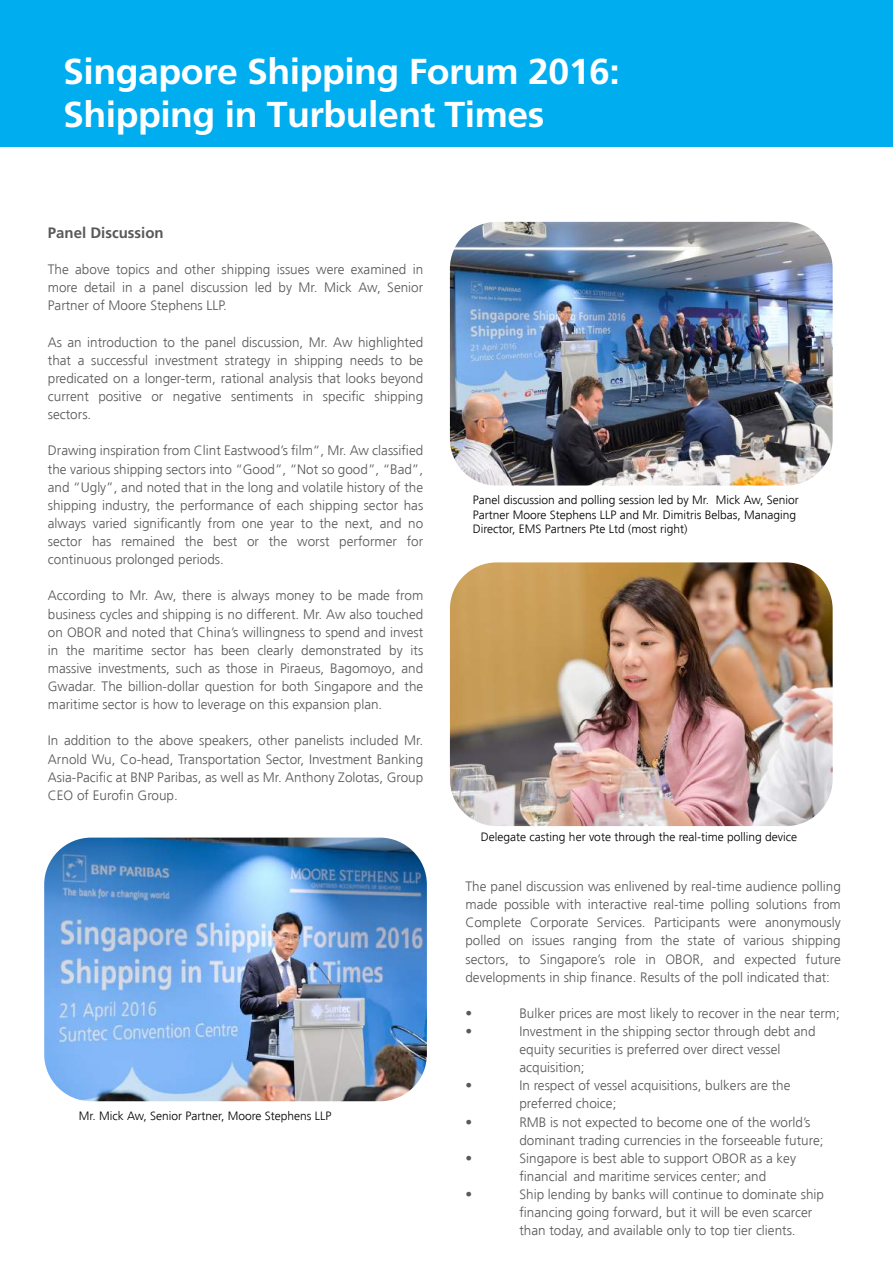
<style>
.page{position:relative;width:893px;height:1263px;background:#fff}
.page>*{position:absolute;margin:0;border:0;box-sizing:border-box;transform-origin:0 0}
.t1{font:700 36px/43.2px "Frutiger LT Std";letter-spacing:-.015em;color:#fff;scale:1.04 1}
.t2{font:700 15.15px "Frutiger LT Std";color:#58595b}
.t3{font:300 13.65px/18.1px "Frutiger LT Std";color:#58595b;text-align:justify}
.t4{font:300 12px/14.4px "Frutiger LT Std";color:#000}
</style>
<div class="page">
<div style="left:0;top:0;width:893px;height:147px;background:#00aeef"></div>
<img style="left:450px;top:222px;width:383px;height:263px">
<img style="left:44px;top:837px;width:383px;height:264px">
<img style="left:450px;top:562px;width:383px;height:264px">
<h1 class="t1" style="left:63px;top:50px;width:537px">Singapore Shipping Forum 2016:<br>Shipping in Turbulent Times</h1>
<p class="t2" style="left:48px;top:224px;width:117px">Panel Discussion</p>
<p class="t3" style="left:48px;top:261px;width:377px">The above topics and other shipping issues were examined in more detail in a panel discussion led by Mr. Mick Aw, Senior Partner of Moore Stephens LLP.</p>
<p class="t3" style="left:48px;top:333px;width:377px">As an introduction to the panel discussion, Mr. Aw highlighted that a successful investment strategy in shipping needs to be predicated on a longer-term, rational analysis that looks beyond current positive or negative sentiments in specific shipping sectors.</p>
<p class="t3" style="left:48px;top:442px;width:377px">Drawing inspiration from Clint Eastwood’s film“, Mr. Aw classified the various shipping sectors into “Good”, “Not so good”, “Bad”, and “Ugly”, and noted that in the long and volatile history of the shipping industry, the performance of each shipping sector has always varied significantly from one year to the next, and no sector has remained the best or the worst performer for continuous prolonged periods.</p>
<p class="t3" style="left:48px;top:587px;width:377px">According to Mr. Aw, there is always money to be made from business cycles and shipping is no different. Mr. Aw also touched on OBOR and noted that China’s willingness to spend and invest in the maritime sector has been clearly demonstrated by its massive investments, such as those in Piraeus, Bagomoyo, and Gwadar. The billion-dollar question for both Singapore and the maritime sector is how to leverage on this expansion plan.</p>
<p class="t3" style="left:48px;top:732px;width:377px">In addition to the above speakers, other panelists included Mr.<br>Arnold Wu, Co-head, Transportation Sector, Investment Banking Asia-Pacific at BNP Paribas, as well as Mr. Anthony Zolotas, Group CEO of Eurofin Group.</p>
<p class="t4" style="left:79px;top:1109px;width:254px">Mr. Mick Aw, Senior Partner, Moore Stephens LLP</p>
<p class="t4" style="left:473px;top:493px;width:328px">Panel discussion and polling session led by Mr. Mick Aw, Senior<br>Partner Moore Stephens LLP and Mr. Dimitris Belbas, Managing<br>Director, EMS Partners Pte Ltd (most right)</p>
<p class="t4" style="left:481px;top:830px;width:318px">Delegate casting her vote through the real-time polling device</p>
<p class="t3" style="left:465px;top:877px;width:377px">The panel discussion was enlivened by real-time audience polling made possible with interactive real-time polling solutions from Complete Corporate Services. Participants were anonymously polled on issues ranging from the state of various shipping sectors, to Singapore’s role in OBOR, and expected future developments in ship finance. Results of the poll indicated that:</p>
<p class="t3" style="left:465px;top:1004px;width:8px">•</p>
<p class="t3" style="left:519px;top:1004px;width:322px">Bulker prices are most likely to recover in the near term;</p>
<p class="t3" style="left:465px;top:1022px;width:8px">•</p>
<p class="t3" style="left:519px;top:1022px;width:298px;text-align:left">Investment in the shipping sector through debt and equity securities is preferred over direct vessel acquisition;</p>
<p class="t3" style="left:465px;top:1077px;width:8px">•</p>
<p class="t3" style="left:519px;top:1077px;width:273px">In respect of vessel acquisitions, bulkers are the preferred choice;</p>
<p class="t3" style="left:465px;top:1113px;width:8px">•</p>
<p class="t3" style="left:519px;top:1113px;width:306px">RMB is not expected to become one of the world’s dominant trading currencies in the forseeable future;</p>
<p class="t3" style="left:465px;top:1149px;width:8px">•</p>
<p class="t3" style="left:519px;top:1149px;width:278px">Singapore is best able to support OBOR as a key financial and maritime services center; and</p>
<p class="t3" style="left:465px;top:1185px;width:8px">•</p>
<p class="t3" style="left:519px;top:1185px;width:306px;text-align:left">Ship lending by banks will continue to dominate ship financing going forward, but it will be even scarcer than today, and available only to top tier clients.</p>
</div>
